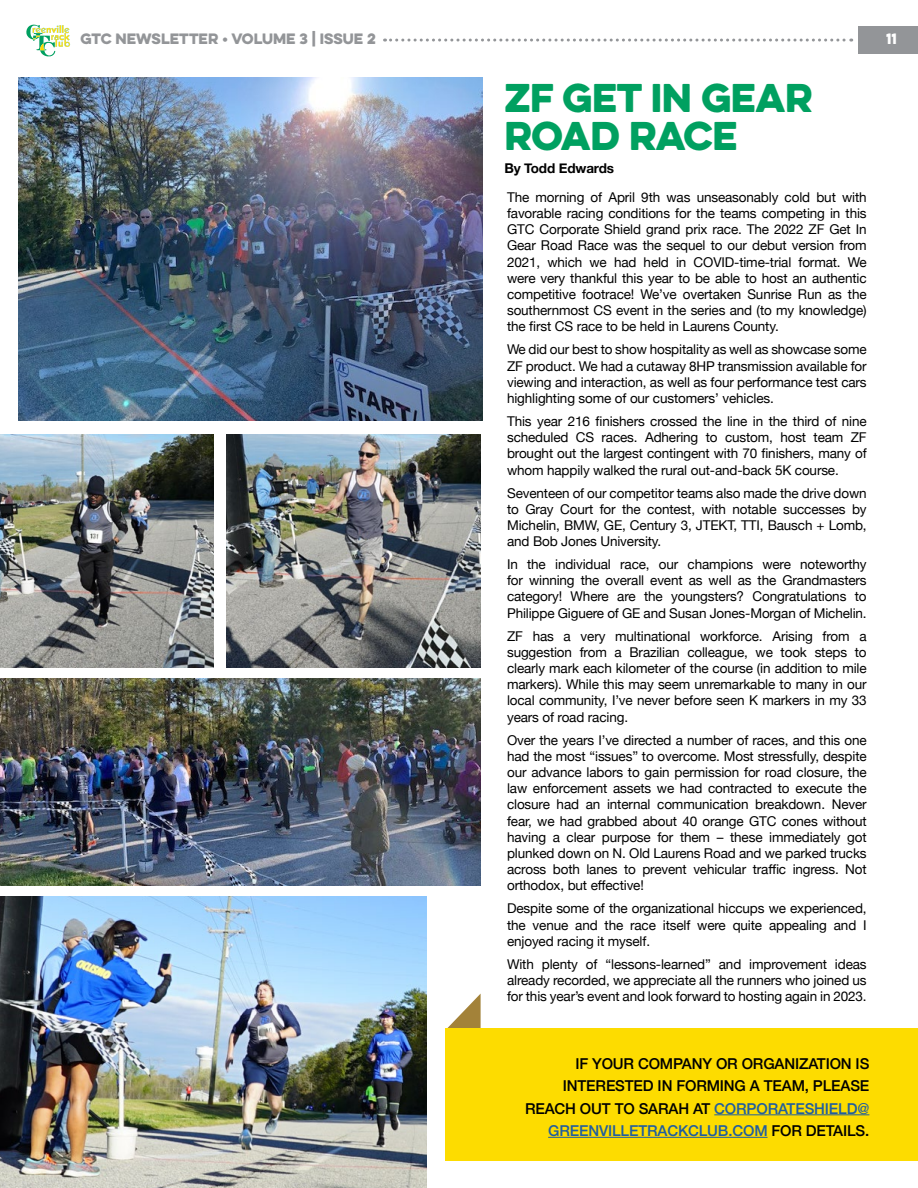
<style>
.page{position:relative;width:918px;height:1188px;background:#fff}
.page>*{position:absolute;margin:0;border:0;box-sizing:border-box;transform-origin:0 0}
.t1{font:36px/37.5px "Eveleth Clean";letter-spacing:-.01em;color:#00a060}
.t2{font:500 15px/22.5px "Helvetica Neue";letter-spacing:-.01em;color:#000;text-align:right}
.t3{font:13.5px/16.2px "Helvetica Neue";letter-spacing:-.01em;color:#000;text-align:justify}
.t4{font:13.5px "Eveleth Clean";color:#939598}
.t5{font:700 13.5px "Helvetica Neue";letter-spacing:-.01em;color:#000}
.t6{font:13.5px "Eveleth Clean";color:#fff}
.s1{color:#939598}
.s2{color:#215e9e}
</style>
<div class="page">
<svg style="left:26px;top:24px;width:44px;height:33px"></svg>
<div style="left:858px;top:26px;width:60px;height:28px;background:#939598"></div>
<svg style="left:385px;top:39px;width:467px;height:3px"></svg>
<svg style="left:447px;top:994px;width:34px;height:34px"></svg>
<div style="left:446px;top:1028px;width:472px;height:133px;background:#fddc00"></div>
<img style="left:18px;top:78px;width:464px;height:343px">
<img style="left:0;top:434px;width:214px;height:233px">
<img style="left:227px;top:434px;width:254px;height:233px">
<img style="left:0;top:678px;width:481px;height:208px">
<hr style="left:714px;top:1114px;width:155px;height:1px;background:#215e9e">
<hr style="left:548px;top:1137px;width:220px;height:1px;background:#215e9e">
<img style="left:0;top:896px;width:427px;height:292px">
<p class="t4" style="left:80px;top:28px;width:297px">GTC NEWSLETTER • VOLUME 3 | ISSUE 2</p>
<p class="t6" style="left:875px;top:29px;width:23px"><span class="s1">2</span>11</p>
<h1 class="t1" style="left:504px;top:78px;width:310px">ZF GET IN GEAR<br>ROAD RACE</h1>
<p class="t5" style="left:504px;top:158px;width:111px">By Todd Edwards</p>
<p class="t3" style="left:507px;top:190px;width:361px">The morning of April 9th was unseasonably cold but with favorable racing conditions for the teams competing in this GTC Corporate Shield grand prix race. The 2022 ZF Get In Gear Road Race was the sequel to our debut version from 2021, which we had held in COVID-time-trial format. We were very thankful this year to be able to host an authentic competitive footrace! We’ve overtaken Sunrise Run as the southernmost CS event in the series and (to my knowledge) the first CS race to be held in Laurens County.</p>
<p class="t3" style="left:507px;top:342px;width:361px">We did our best to show hospitality as well as showcase some ZF product. We had a cutaway 8HP transmission available for viewing and interaction, as well as four performance test cars highlighting some of our customers’ vehicles.</p>
<p class="t3" style="left:507px;top:414px;width:361px">This year 216 finishers crossed the line in the third of nine scheduled CS races. Adhering to custom, host team ZF brought out the largest contingent with 70 finishers, many of whom happily walked the rural out-and-back 5K course.</p>
<p class="t3" style="left:507px;top:485px;width:361px">Seventeen of our competitor teams also made the drive down to Gray Court for the contest, with notable successes by Michelin, BMW, GE, Century 3, JTEKT, TTI, Bausch + Lomb, and Bob Jones University.</p>
<p class="t3" style="left:507px;top:557px;width:361px">In the individual race, our champions were noteworthy for winning the overall event as well as the Grandmasters category! Where are the youngsters? Congratulations to Philippe Giguere of GE and Susan Jones-Morgan of Michelin.</p>
<p class="t3" style="left:507px;top:628px;width:361px">ZF has a very multinational workforce. Arising from a suggestion from a Brazilian colleague, we took steps to clearly mark each kilometer of the course (in addition to mile markers). While this may seem unremarkable to many in our local community, I’ve never before seen K markers in my 33 years of road racing.</p>
<p class="t3" style="left:507px;top:732px;width:361px">Over the years I’ve directed a number of races, and this one had the most “issues” to overcome. Most stressfully, despite our advance labors to gain permission for road closure, the law enforcement assets we had contracted to execute the closure had an internal communication breakdown. Never fear, we had grabbed about 40 orange GTC cones without having a clear purpose for them – these immediately got plunked down on N. Old Laurens Road and we parked trucks across both lanes to prevent vehicular traffic ingress. Not orthodox, but effective!</p>
<p class="t3" style="left:507px;top:901px;width:361px">Despite some of the organizational hiccups we experienced, the venue and the race itself were quite appealing and I enjoyed racing it myself.</p>
<p class="t3" style="left:507px;top:957px;width:361px">With plenty of “lessons-learned” and improvement ideas already recorded, we appreciate all the runners who joined us for this year’s event and look forward to hosting again in 2023.</p>
<p class="t2" style="left:525px;top:1051px;width:346px">IF YOUR COMPANY OR ORGANIZATION IS INTERESTED IN FORMING A TEAM, PLEASE REACH OUT TO SARAH AT <span class="s2">CORPORATESHIELD@ GREENVILLETRACKCLUB.COM</span> FOR DETAILS.</p>
</div>
